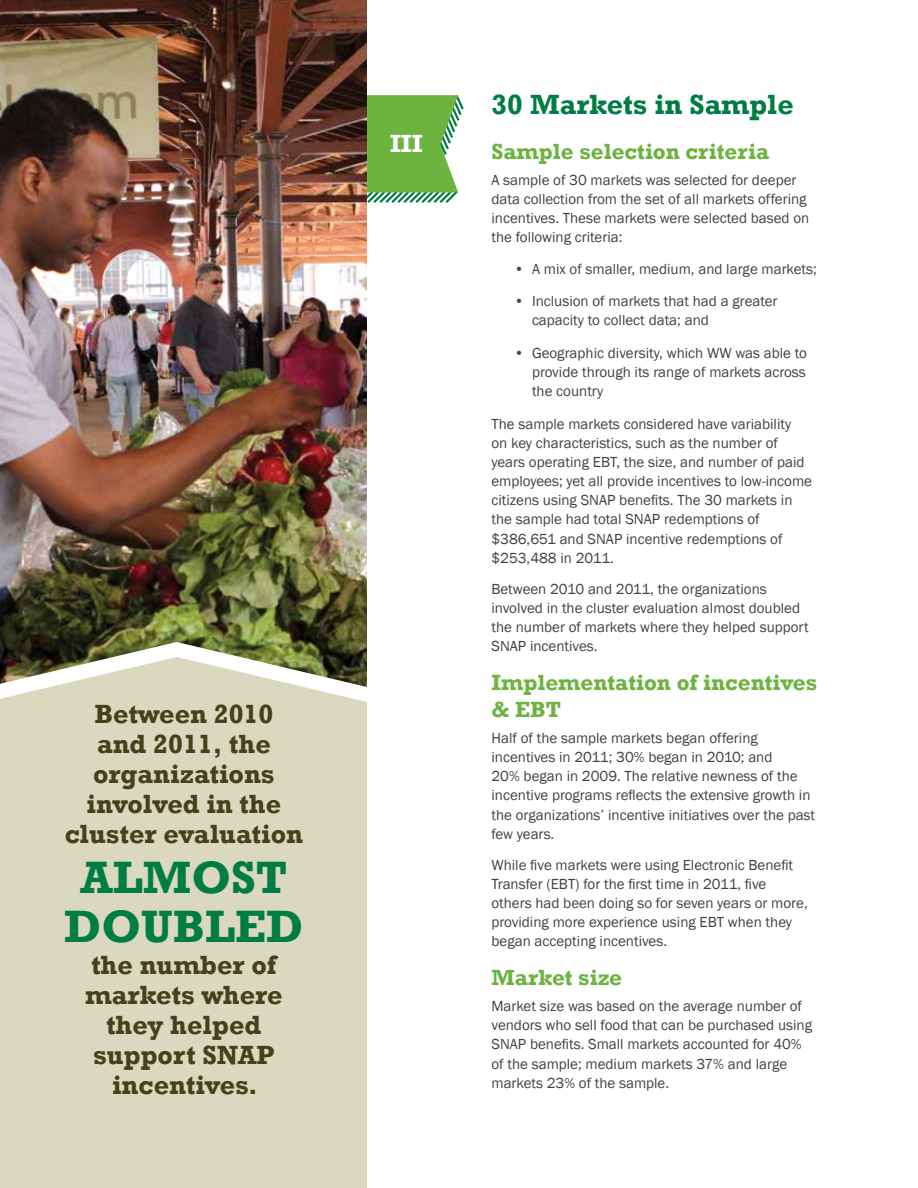
<style>
.page{position:relative;width:918px;height:1188px;background:#fff}
.page>*{position:absolute;margin:0;border:0;box-sizing:border-box;transform-origin:0 0}
.t1{font:700 46.5px/49.5px "Rockwell";color:#007d43;text-align:center}
.t2{font:700 28.5px "Rockwell";color:#007d43}
.t3{font:700 27px/30px "Rockwell";color:#46401b;text-align:center}
.t4{font:700 25.5px "Rockwell";color:#fff}
.t5{font:700 22.5px/27px "Rockwell";color:#6cb33f}
.t6{font:15px/19.2px "Franklin Gothic";color:#414042}
</style>
<div class="page">
<div style="left:0;top:687px;width:367px;height:501px;background:#dad8be"></div>
<svg style="left:367px;top:95px;width:97px;height:108px"></svg>
<img style="left:0;top:0;width:367px;height:687px">
<h3 class="t3" style="left:65px;top:699px;width:240px">Between 2010<br>and 2011, the organizations involved in the cluster evaluation</h3>
<h1 class="t1" style="left:64px;top:853px;width:241px">almost doubled</h1>
<h3 class="t3" style="left:91px;top:950px;width:187px">the number of</h3>
<h3 class="t3" style="left:85px;top:980px;width:199px">markets where</h3>
<h3 class="t3" style="left:106px;top:1010px;width:157px">they helped</h3>
<h3 class="t3" style="left:93px;top:1040px;width:128px">support SNA</h3>
<h3 class="t3" style="left:112px;top:1040px;width:164px;text-align:left;text-indent:144px">P incentives.</h3>
<h3 class="t4" style="left:390px;top:128px;width:34px">iII</h3>
<h2 class="t2" style="left:492px;top:87px;width:304px">30 Markets in Sample</h2>
<h3 class="t5" style="left:492px;top:138px;width:279px">Sample selection criteria</h3>
<p class="t6" style="left:492px;top:171px;width:319px">A sample of 30 markets was selected for deeper data collection from the set of all markets offering incentives. These markets were selected based on the following criteria:</p>
<p class="t6" style="left:514px;top:259px;width:304px">• A mix of smaller, medium, and large markets;</p>
<p class="t6" style="left:532px;top:292px;width:247px;text-indent:-18px">• Inclusion of markets that had a greater capacity to collect data; and</p>
<p class="t6" style="left:532px;top:344px;width:277px;text-align:justify;text-indent:-18px">• Geographic diversity, which WW was able to provide through its range of markets across the country</p>
<p class="t6" style="left:492px;top:415px;width:322px">The sample markets considered have variability<br>on key characteristics, such as the number of years operating EBT, the size, and number of paid employees; yet all provide incentives to low-income citizens using SNAP benefits. The 30 markets in the sample had total SNAP redemptions of $386,651 and SNAP incentive redemptions of $253,488 in 2011.</p>
<p class="t6" style="left:492px;top:580px;width:319px">Between 2010 and 2011, the organizations involved in the cluster evaluation almost doubled the number of markets where they helped support SNAP incentives.</p>
<h3 class="t5" style="left:492px;top:669px;width:327px">Implementation of incentives &amp; EBT</h3>
<p class="t6" style="left:492px;top:729px;width:325px">Half of the sample markets began offering incentives in 2011; 30% began in 2010; and<br>20% began in 2009. The relative newness of the incentive programs reflects the extensive growth in the organizations’ incentive initiatives over the past few years.</p>
<p class="t6" style="left:492px;top:856px;width:318px">While five markets were using Electronic Benefit Transfer (EBT) for the first time in 2011, five others had been doing so for seven years or more, providing more experience using EBT when they began accepting incentives.</p>
<h3 class="t5" style="left:492px;top:964px;width:132px">Market size</h3>
<p class="t6" style="left:492px;top:997px;width:322px">Market size was based on the average number of vendors who sell food that can be purchased using SNAP benefits. Small markets accounted for 40% of the sample; medium markets 37% and large markets 23% of the sample.</p>
</div>
